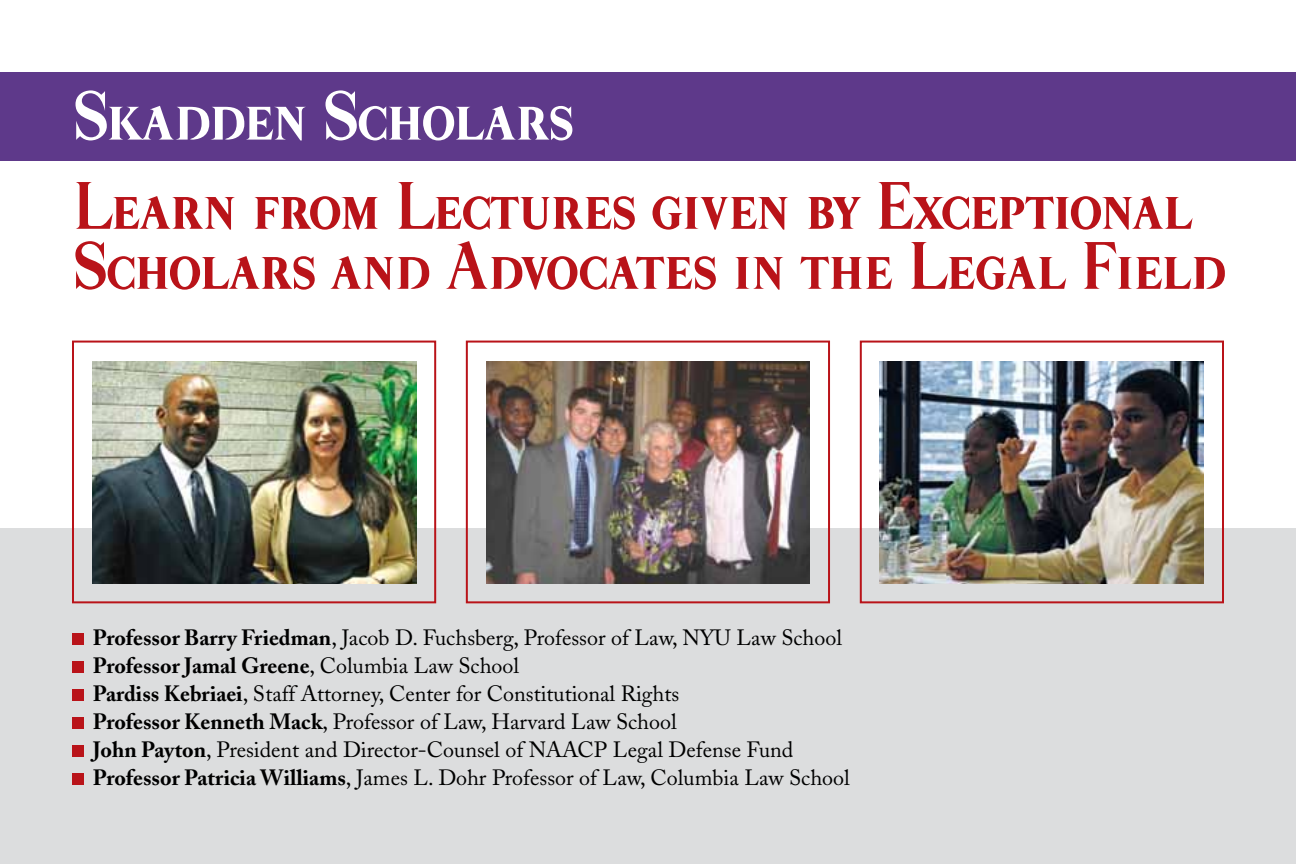
<style>
.page{position:relative;width:1296px;height:864px;background:#fff}
.page>*{position:absolute;margin:0;border:0;box-sizing:border-box;transform-origin:0 0}
.t1{font:700 64px "City Roman Small Caps";letter-spacing:-.055em;color:#fff}
.t2{font:700 62px/60px "City Roman Small Caps";letter-spacing:-.055em;color:#b91319}
.t3{font:22px/28px "Adobe Caslon";color:#000}
.s1{font-weight:700}
</style>
<div class="page">
<div style="left:0;top:528px;width:1296px;height:336px;background:#dcddde"></div>
<div style="left:0;top:72px;width:1296px;height:89px;background:#5e398a"></div>
<div style="left:72px;top:341px;width:364px;height:262px;border:2px solid #b91319"></div>
<div style="left:466px;top:341px;width:364px;height:262px;border:2px solid #b91319"></div>
<div style="left:860px;top:341px;width:364px;height:262px;border:2px solid #b91319"></div>
<img style="left:92px;top:361px;width:324px;height:223px">
<img style="left:486px;top:361px;width:324px;height:223px">
<img style="left:880px;top:361px;width:324px;height:223px">
<div style="left:72px;top:633px;width:12px;height:12px;background:#b91319"></div>
<div style="left:72px;top:661px;width:12px;height:12px;background:#b91319"></div>
<div style="left:72px;top:689px;width:12px;height:12px;background:#b91319"></div>
<div style="left:72px;top:717px;width:12px;height:12px;background:#b91319"></div>
<div style="left:72px;top:745px;width:12px;height:12px;background:#b91319"></div>
<div style="left:72px;top:773px;width:12px;height:12px;background:#b91319"></div>
<h1 class="t1" style="left:72px;top:84px;width:504px">Skadden Scholars</h1>
<h2 class="t2" style="left:72px;top:179px;width:1157px">Learn from Lectures given by Exceptional<br>Scholars and Advocates in the Legal Field</h2>
<p class="t3" style="left:93px;top:624px;width:759px"><span class="s1">Professor Barry Friedman</span>, Jacob D. Fuchsberg, Professor of Law, NYU Law School <span class="s1">Professor Jamal Greene</span>, Columbia Law School<br><span class="s1">Pardiss Kebriaei</span>, Staff Attorney, Center for Constitutional Rights<br><span class="s1">Professor Kenneth Mack</span>, Professor of Law, Harvard Law School<br><span class="s1">John Payton</span>, President and Director-Counsel of NAACP Legal Defense Fund <span class="s1">Professor Patricia Williams</span>, James L. Dohr Professor of Law, Columbia Law School</p>
</div>
